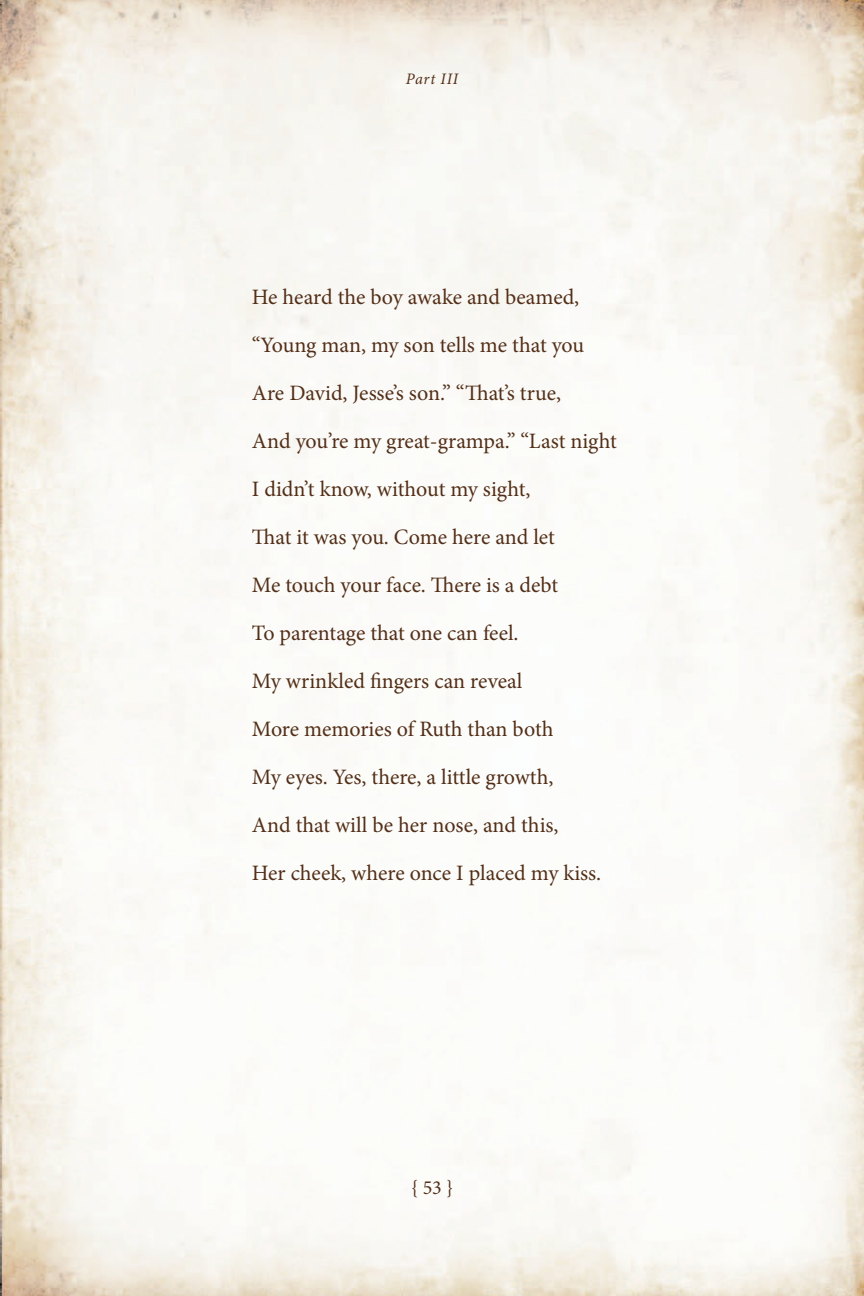
<style>
.page{position:relative;width:864px;height:1296px;background:#fff}
.page>*{position:absolute;margin:0;border:0;box-sizing:border-box;transform-origin:0 0}
.t1{font:22px/48px "Minion Pro";letter-spacing:-.005em;color:#532f18}
.t2{font:20px "Minion Pro";color:#532f18}
.t3{font:italic 16px "Minion Pro";letter-spacing:.05em;color:#532f18}
</style>
<div class="page">
<img style="left:0;top:0;width:864px;height:1296px">
<p class="t3" style="left:406px;top:68px;width:54px">Part III</p>
<p class="t1" style="left:252px;top:273px;width:366px">he heard the boy awake and beamed, “Young man, my son tells me that you Are David, Jesse’s son.” “That’s true,<br>And you’re my great-grampa.” “Last night i didn’t know, without my sight,<br>That it was you. Come here and let<br>Me touch your face. There is a debt<br>To parentage that one can feel.<br>My wrinkled fingers can reveal<br>More memories of ruth than both<br>My eyes. Yes, there, a little growth,<br>And that will be her nose, and this,<br>her cheek, where once i placed my kiss.</p>
<p class="t2" style="left:411px;top:1174px;width:44px">{ 53 }</p>
</div>
